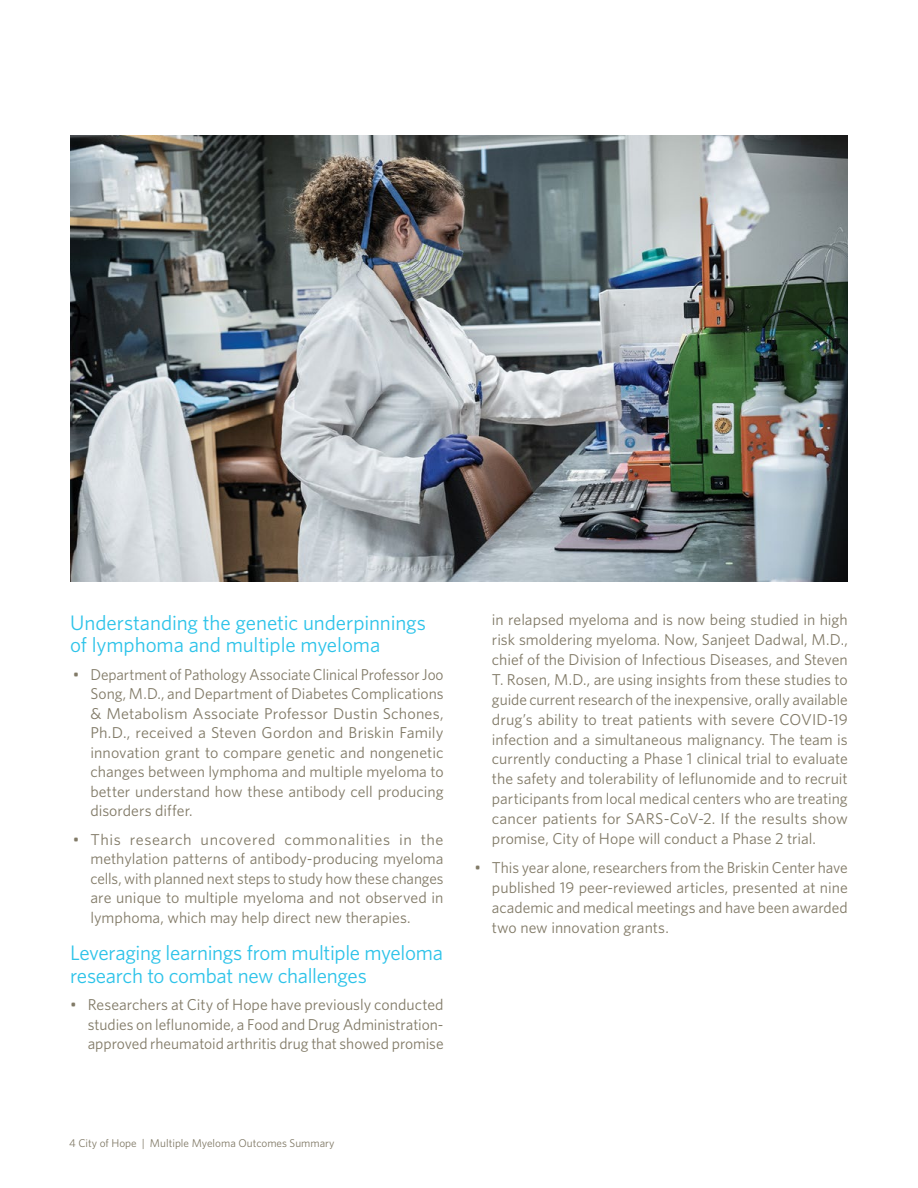
<style>
.page{position:relative;width:918px;height:1188px;background:#fff}
.page>*{position:absolute;margin:0;border:0;box-sizing:border-box;transform-origin:0 0}
.t1{font:21px/22.5px "Whitney";letter-spacing:-.01em;color:#2dc3e9}
.t2{font:15.75px/19.8px "Whitney";color:#817a67;text-align:justify}
.t3{font:11.25px "Whitney";color:#817a67}
</style>
<div class="page">
<img style="left:70px;top:135px;width:778px;height:446px">
<h1 class="t1" style="left:70px;top:611px;width:357px">Understanding the genetic underpinnings of lymphoma and multiple myeloma</h1>
<p class="t2" style="left:90px;top:664px;width:355px;text-indent:-18px">• Department of Pathology Associate Clinical Professor Joo Song, M.D., and Department of Diabetes Complications &amp; Metabolism Associate Professor Dustin Schones, Ph.D., received a Steven Gordon and Briskin Family innovation grant to compare genetic and nongenetic changes between lymphoma and multiple myeloma to better understand how these antibody cell producing disorders differ.</p>
<p class="t2" style="left:90px;top:829px;width:355px;text-indent:-18px">• This research uncovered commonalities in the methylation patterns of antibody-producing myeloma cells, with planned next steps to study how these changes are unique to multiple myeloma and not observed in lymphoma, which may help direct new therapies.</p>
<h1 class="t1" style="left:70px;top:941px;width:374px">Leveraging learnings from multiple myeloma research to combat new challenges</h1>
<p class="t2" style="left:88px;top:995px;width:357px;text-indent:-18px">• Researchers at City of Hope have previously conducted studies on leflunomide, a Food and Drug Administration&shy;approved rheumatoid arthritis drug that showed promise</p>
<p class="t2" style="left:492px;top:610px;width:357px">in relapsed myeloma and is now being studied in high risk smoldering myeloma. Now, Sanjeet Dadwal, M.D., chief of the Division of Infectious Diseases, and Steven T. Rosen, M.D., are using insights from these studies to guide current research of the inexpensive, orally available drug’s ability to treat patients with severe COVID-19 infection and a simultaneous malignancy. The team is currently conducting a Phase 1 clinical trial to evaluate the safety and tolerability of leflunomide and to recruit participants from local medical centers who are treating cancer patients for SARS-CoV-2. If the results show promise, City of Hope will conduct a Phase 2 trial.</p>
<p class="t2" style="left:492px;top:857px;width:357px;text-indent:-18px">• This year alone, researchers from the Briskin Center have published 19 peer-reviewed articles, presented at nine academic and medical meetings and have been awarded two new innovation grants.</p>
<p class="t3" style="left:69px;top:1136px;width:267px">4 City of Hope | Multiple Myeloma Outcomes Summary</p>
</div>
